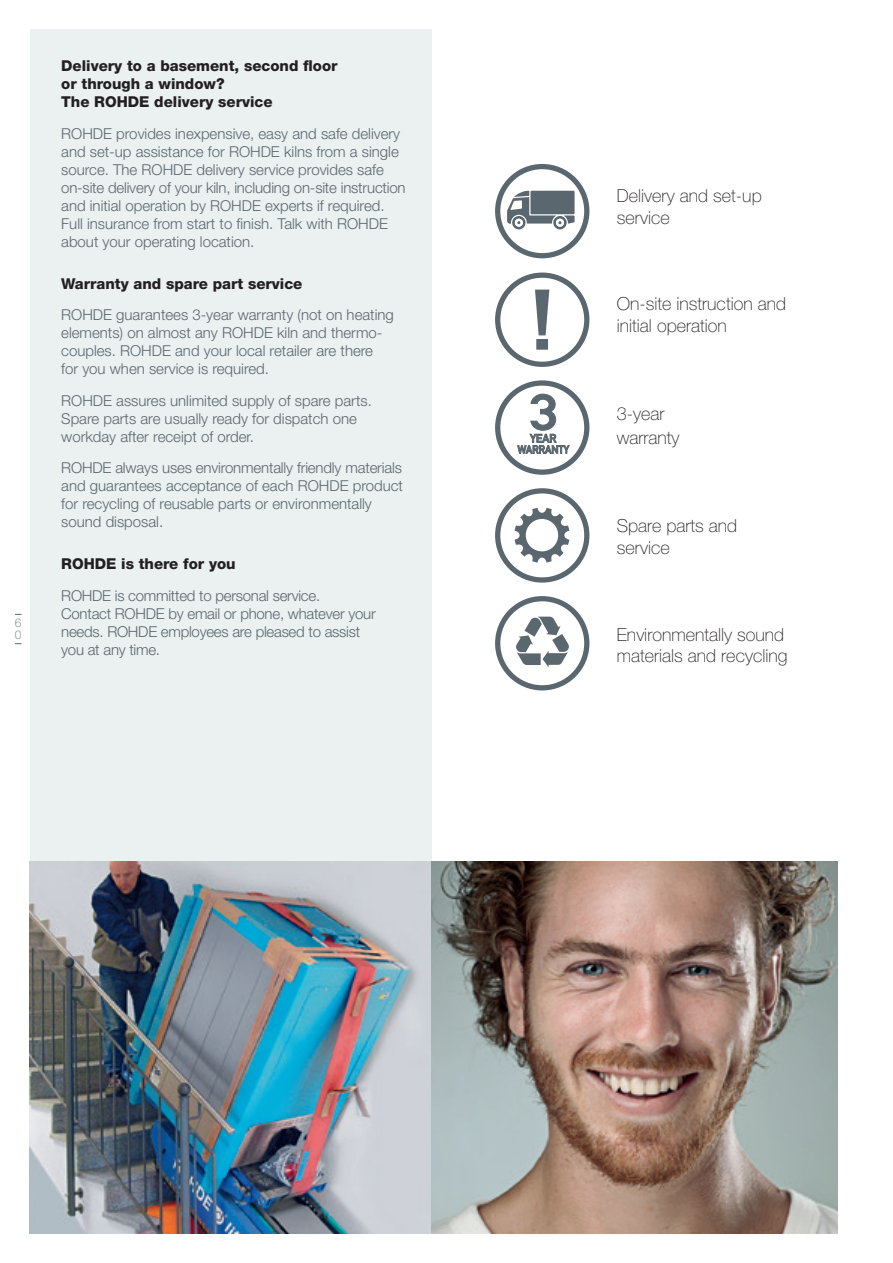
<style>
.page{position:relative;width:893px;height:1263px;background:#fff}
.page>*{position:absolute;margin:0;border:0;box-sizing:border-box;transform-origin:0 0}
.t1{font:81px "DIN Mittelschrift";color:#5a676e;scale:1.13 1}
.t2{font:49.8px "DIN Mittelschrift";color:#5a676e;scale:1.19 1}
.t3{font:100 18px/21.6px "Helvetica Neue";color:#231f20}
.t4{font:300 15px/18px "Helvetica Neue CE";color:#5a676e}
.t5{font:800 15px/18px "Helvetica Neue";color:#231f20}
.t6{font:300 12px/12.3px "Helvetica Neue CE";color:#8d9793}
.t7{font:11.4px "DIN Mittelschrift";color:#5a676e}
.t8{font:10.95px "DIN Mittelschrift";color:#5a676e;scale:.95 1}
</style>
<div class="page">
<div style="left:30px;top:30px;width:402px;height:831px;background:#ebf0f0"></div>
<div style="left:495px;top:164px;width:94px;height:94px;border:5px solid #5a676e;border-radius:50%"></div>
<div style="left:495px;top:596px;width:94px;height:94px;border:5px solid #5a676e;border-radius:50%"></div>
<div style="left:495px;top:273px;width:94px;height:94px;border:5px solid #5a676e;border-radius:50%"></div>
<div style="left:495px;top:488px;width:94px;height:95px;border:5px solid #5a676e;border-radius:50%"></div>
<img style="left:30px;top:861px;width:808px;height:372px">
<div style="left:495px;top:380px;width:94px;height:95px;border:5px solid #5a676e;border-radius:50%"></div>
<svg style="left:516px;top:617px;width:53px;height:50px"></svg>
<svg style="left:514px;top:508px;width:55px;height:55px"></svg>
<svg style="left:507px;top:191px;width:68px;height:38px"></svg>
<svg style="left:535px;top:289px;width:15px;height:61px"></svg>
<svg style="left:517px;top:393px;width:52px;height:61px"></svg>
<p class="t6" style="left:15px;top:616px;width:8px">6<br>0</p>
<p class="t5" style="left:61px;top:57px;width:278px">Delivery to a basement, second floor or through a window?<br>The ROHDE delivery service</p>
<p class="t4" style="left:61px;top:124px;width:346px">ROHDE provides inexpensive, easy and safe delivery and set-up assistance for ROHDE kilns from a single source. The ROHDE delivery service provides safe on-site delivery of your kiln, including on-site instruction and initial operation by ROHDE experts if required.<br>Full insurance from start to finish. Talk with ROHDE about your operating location.</p>
<p class="t5" style="left:61px;top:274px;width:243px">Warranty and spare part service</p>
<p class="t4" style="left:61px;top:306px;width:334px">ROHDE guarantees 3-year warranty (not on heating elements) on almost any ROHDE kiln and thermo&shy;couples. ROHDE and your local retailer are there<br>for you when service is required.</p>
<p class="t4" style="left:61px;top:391px;width:312px">ROHDE assures unlimited supply of spare parts.<br>Spare parts are usually ready for dispatch one workday after receipt of order.</p>
<p class="t4" style="left:61px;top:459px;width:343px">ROHDE always uses environmentally friendly materials and guarantees acceptance of each ROHDE product for recycling of reusable parts or environmentally sound disposal.</p>
<p class="t5" style="left:61px;top:555px;width:176px">ROHDE is there for you</p>
<p class="t4" style="left:61px;top:586px;width:316px">ROHDE is committed to personal service.<br>Contact ROHDE by email or phone, whatever your needs. ROHDE employees are pleased to assist you at any time.</p>
<h1 class="t1" style="left:530px;top:272px;width:22px">!</h1>
<h2 class="t2" style="left:530px;top:383px;width:25px">3</h2>
<p class="t7" style="left:530px;top:432px;width:28px">YEAR</p>
<p class="t8" style="left:518px;top:443px;width:56px">WARRANTY</p>
<p class="t3" style="left:617px;top:185px;width:146px">Delivery and set-up service</p>
<p class="t3" style="left:617px;top:293px;width:171px">On-site instruction and initial operation</p>
<p class="t3" style="left:617px;top:402px;width:64px;line-height:24px">3-year warranty</p>
<p class="t3" style="left:617px;top:514px;width:122px;line-height:22.5px">Spare parts and service</p>
<p class="t3" style="left:617px;top:623px;width:172px">Environmentally sound materials and recycling</p>
</div>
